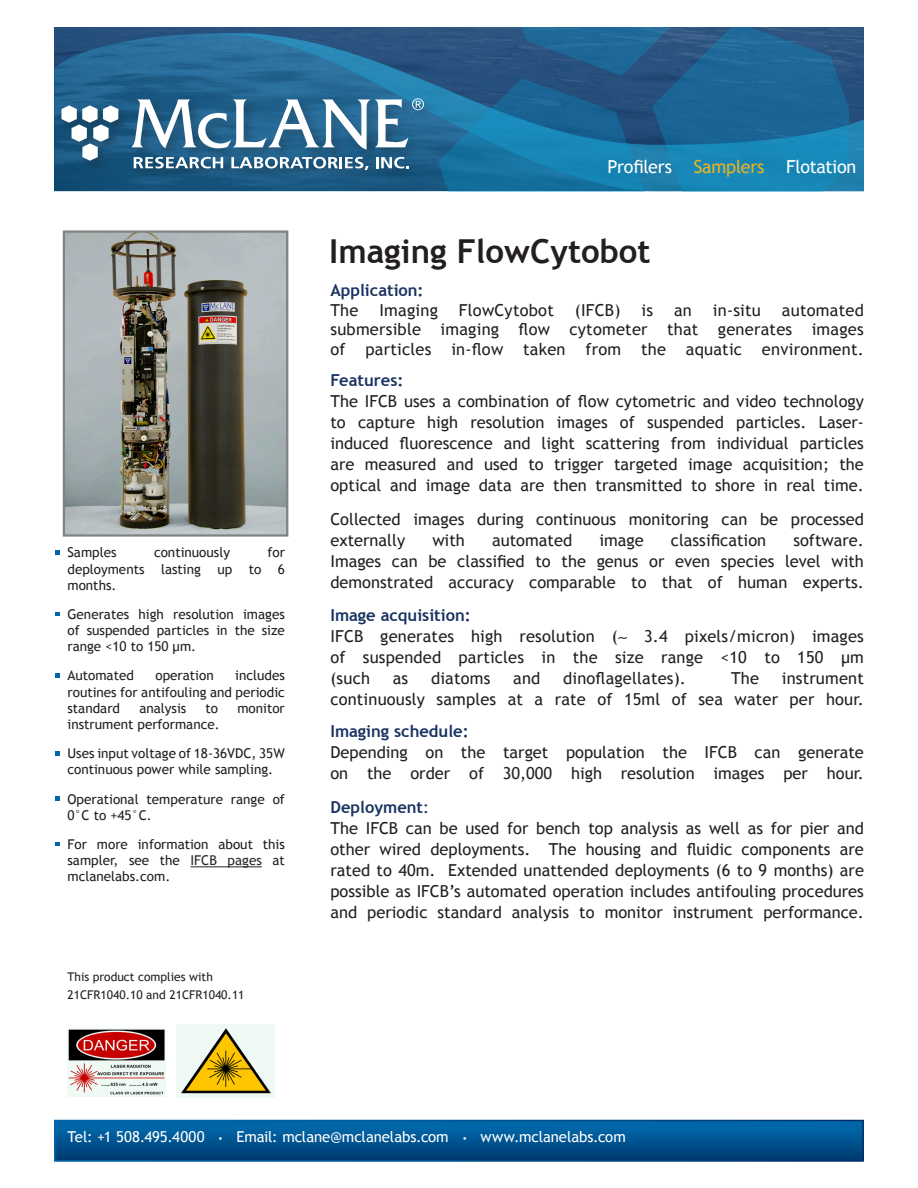
<style>
.page{position:relative;width:918px;height:1188px;background:#fff}
.page>*{position:absolute;margin:0;border:0;box-sizing:border-box;transform-origin:0 0}
.Product_Name_Front{font:700 33px "Trebuchet MS";color:#231f20}
.t1{font:18px "Trebuchet MS";letter-spacing:-.015em;color:#fff}
.Overview_Header{font:16.5px/21px "Trebuchet MS";color:#231f20;text-align:justify}
.Overview_Body{font:16.5px/21px "Trebuchet MS";color:#231f20;text-align:justify}
.Overview_Header-2{font:700 16.5px "Trebuchet MS";color:#193461}
.Overview_Body-2{font:700 16.5px "Trebuchet MS";color:#193461}
.t2{font:15px "Trebuchet MS";letter-spacing:-.005em;color:#fff}
.t3{font:13.5px/16.2px "Trebuchet MS";color:#231f20;text-align:justify}
.Product_Name_Front-2{font:12px/18px "Trebuchet MS";color:#231f20}
.s1{color:#262626}
.s2{color:#efb21e}
.s3{font-weight:400}
.s4{font-size:9px}
</style>
<div class="page">
<img style="left:54px;top:33px;width:154px;height:158px">
<img style="left:208px;top:33px;width:656px;height:158px">
<svg style="left:438px;top:27px;width:410px;height:164px;background:#1e6a99"></svg>
<div style="left:59px;top:96px;width:378px;height:87px;background:#231f20;opacity:.3"></div>
<svg style="left:62px;top:105px;width:56px;height:56px"></svg>
<svg style="left:134px;top:157px;width:89px;height:11px"></svg>
<svg style="left:131px;top:98px;width:293px;height:52px"></svg>
<svg style="left:231px;top:157px;width:138px;height:13px"></svg>
<svg style="left:376px;top:157px;width:33px;height:11px"></svg>
<svg style="left:57px;top:1123px;width:804px;height:36px;background:#005390"></svg>
<img style="left:66px;top:233px;width:219px;height:301px">
<div style="left:63px;top:230px;width:225px;height:307px;border:2px solid #808283"></div>
<hr style="left:190px;top:866px;width:72px;height:1px;background:#262626">
<img style="left:68px;top:1029px;width:97px;height:68px">
<img style="left:177px;top:1025px;width:97px;height:73px">
<p class="t3" style="left:68px;top:545px;width:219px;text-indent:200px">for deployments lasting up to 6 months.</p>
<p class="t3" style="left:68px;top:606px;width:219px">Generates high resolution images of suspended particles in the size range &lt;10 to 150 μm.</p>
<p class="t3" style="left:68px;top:668px;width:68px">Automated</p>
<p class="t3" style="left:155px;top:668px;width:60px">operation</p>
<p class="t3" style="left:68px;top:545px;width:51px">Samples</p>
<p class="t3" style="left:154px;top:545px;width:77px">continuously</p>
<p class="t3" style="left:68px;top:668px;width:219px;text-indent:168px">includes routines for antifouling and periodic standard</p>
<p class="t3" style="left:139px;top:700px;width:48px">analysis</p>
<p class="t3" style="left:206px;top:700px;width:14px">to</p>
<p class="t3" style="left:237px;top:700px;width:49px">monitor</p>
<p class="t3" style="left:68px;top:716px;width:154px">instrument performance.</p>
<p class="t3" style="left:68px;top:746px;width:219px">Uses input voltage of 18-36VDC, 35W continuous power while sampling.</p>
<p class="t3" style="left:68px;top:791px;width:219px">Operational temperature range of<br>0°C to +45°C.</p>
<p class="t3" style="left:68px;top:836px;width:219px">For more information about this sampler, see the <span class="s1">IFCB pages</span> at mclanelabs.com.</p>
<p class="Product_Name_Front-2" style="left:68px;top:968px;width:179px">This product complies with<br>21CFR1040.10 and 21CFR1040.11</p>
<p class="t1" style="left:608px;top:156px;width:250px">Profilers <span class="s2">Samplers</span> Flotation</p>
<p class="Product_Name_Front" style="left:329px;top:230px;width:323px">Imaging FlowCytobot</p>
<p class="Overview_Header-2" style="left:330px;top:280px;width:95px">Application:</p>
<p class="Overview_Header" style="left:330px;top:300px;width:30px">The</p>
<p class="Overview_Header" style="left:379px;top:300px;width:60px">Imaging</p>
<p class="Overview_Header" style="left:459px;top:300px;width:96px">FlowCytobot</p>
<p class="Overview_Header" style="left:575px;top:300px;width:47px">(IFCB)</p>
<p class="Overview_Header" style="left:641px;top:300px;width:13px">is</p>
<p class="Overview_Header" style="left:674px;top:300px;width:19px">an</p>
<p class="Overview_Header" style="left:713px;top:300px;width:50px">in-situ</p>
<p class="Overview_Header" style="left:330px;top:300px;width:535px;line-height:19.8px;text-indent:451px">automated submersible imaging flow cytometer that generates images of particles in-flow taken from the aquatic environment.</p>
<p class="Overview_Header-2" style="left:330px;top:370px;width:75px">Features:</p>
<p class="Overview_Header" style="left:330px;top:391px;width:535px">The IFCB uses a combination of flow cytometric and video technology to capture high resolution images of suspended particles. Laser&shy;induced fluorescence and light scattering from individual particles are measured and used to trigger targeted image acquisition; the optical and image data are then transmitted to shore in real time.</p>
<p class="Overview_Header" style="left:330px;top:509px;width:535px">Collected images during continuous monitoring can be processed externally</p>
<p class="Overview_Header" style="left:330px;top:530px;width:535px;text-indent:463px">software.<br>Images can be classified to the genus or even species level with demonstrated accuracy comparable to that of human experts.</p>
<p class="Overview_Header-2" style="left:330px;top:604px;width:142px">Image acquisition:</p>
<p class="Overview_Body" style="left:330px;top:625px;width:535px">IFCB generates high resolution (∼ 3.4 pixels/micron) images of suspended particles in the size range &lt;10 to 150 μm (such</p>
<p class="Overview_Header" style="left:432px;top:530px;width:34px">with</p>
<p class="Overview_Header" style="left:492px;top:530px;width:82px">automated</p>
<p class="Overview_Header" style="left:599px;top:530px;width:46px">image</p>
<p class="Overview_Header" style="left:671px;top:530px;width:97px">classification</p>
<p class="Overview_Body" style="left:393px;top:667px;width:17px">as</p>
<p class="Overview_Body" style="left:431px;top:667px;width:61px">diatoms</p>
<p class="Overview_Body" style="left:513px;top:667px;width:29px">and</p>
<p class="Overview_Body" style="left:563px;top:667px;width:124px">dinoflagellates).</p>
<p class="Overview_Body" style="left:731px;top:667px;width:29px">The</p>
<p class="Overview_Body" style="left:330px;top:667px;width:535px;text-align:right">instrument<br>continuously samples at a rate of 15ml of sea water per hour.</p>
<p class="Overview_Body-2" style="left:330px;top:721px;width:140px">Imaging schedule:</p>
<p class="Overview_Body" style="left:330px;top:742px;width:535px">Depending on the target population the IFCB can generate on the order of 30,000 high resolution images per hour.</p>
<p class="Overview_Body-2" style="left:330px;top:796px;width:100px">Deployment<span class="s3">:</span></p>
<p class="Overview_Body" style="left:330px;top:818px;width:535px">The IFCB can be used for bench top analysis as well as for pier and other wired deployments. The housing and fluidic components are rated to 40m. Extended unattended deployments (6 to 9 months) are possible as IFCB’s automated operation includes antifouling procedures and periodic standard analysis to monitor instrument performance.</p>
<p class="t2" style="left:68px;top:1128px;width:560px">Tel: +1 508.495.4000 <span class="s4">•</span> Email: mclane@mclanelabs.com <span class="s4">•</span> www.mclanelabs.com</p>
</div>
